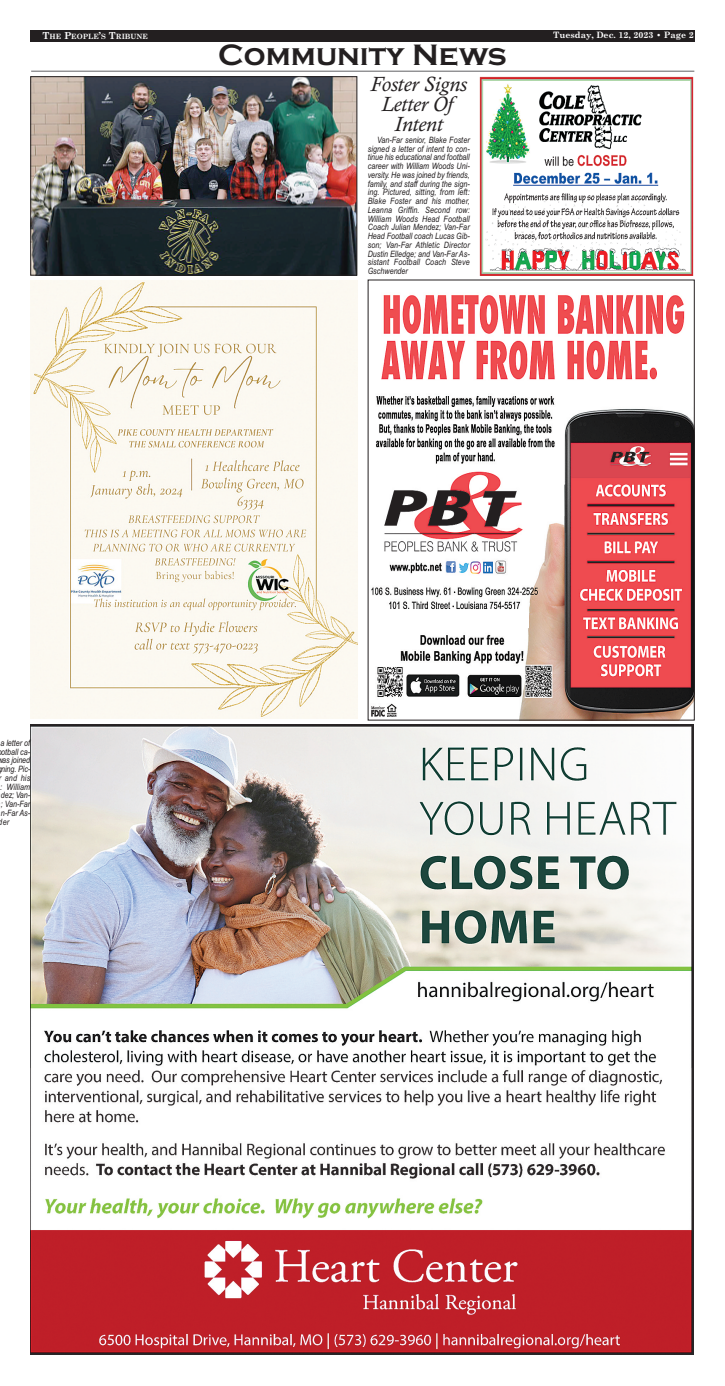
<style>
.page{position:relative;width:725px;height:1386px;background:#fff}
.page>*{position:absolute;margin:0;border:0;box-sizing:border-box;transform-origin:0 0}
.t1{font:700 30.62px "Copperplate Gothic";color:#231f20}
.t2{font:italic 21px/20.1px "Calisto";color:#231f20;text-align:center}
.t3{font:italic 8.75px/8.8px "Arial Narrow";color:#231f20;text-align:justify}
.t4{font:700 8.75px "Century Schoolbook";color:#fff}
.t5{font:700 7.17px "Century Schoolbook";color:#fff}
.s1{font-size:9.62px}
</style>
<div class="page">
<div style="left:30px;top:30px;width:664px;height:11px;background:#231f20"></div>
<hr style="left:31px;top:71px;width:663px;height:1px;background:#616164">
<img style="left:30px;top:724px;width:663px;height:630px">
<img style="left:371px;top:295px;width:321px;height:424px">
<div style="left:367px;top:280px;width:327px;height:441px;border:1px solid #231f20"></div>
<div style="left:374px;top:612px;width:155px;height:16px;background:#fff"></div>
<img style="left:30px;top:280px;width:327px;height:438px">
<img style="left:32px;top:78px;width:323px;height:196px">
<div style="left:30px;top:76px;width:327px;height:200px;border:1px solid #231f20"></div>
<img style="left:479px;top:76px;width:214px;height:199px">
<p class="t5" style="left:42px;top:32px;width:107px"><span class="s1">T</span>HE <span class="s1">P</span>EOPLE<span class="s1">’</span>S <span class="s1">T</span>RIBUNE</p>
<p class="t4" style="left:553px;top:29px;width:142px">Tuesday, Dec. 12, 2023 • Page 2</p>
<h1 class="t1" style="left:218px;top:36px;width:290px">Community News</h1>
<h2 class="t2" style="left:370px;top:74px;width:98px">Foster Signs<br>Letter Of<br>Intent</h2>
<p class="t3" style="left:367px;top:135px;width:103px;text-indent:9px">Van-Far senior, Blake Foster signed a letter of intent to con&shy;tinue his educational and football career with William Woods Uni&shy;versity. He was joined by friends, family, and staff during the sign&shy;ing. Pictured, sitting, from left:<br>Blake Foster and his mother, Leanna Griffin. Second row:<br>William Woods Head Football Coach Julian Mendez; Van-Far Head Football coach Lucas Gib&shy;son; Van-Far Athletic Director Dustin Elledge; and Van-Far As&shy;sistant Football Coach Steve Gschwender</p>
<p class="t3" style="left:0;top:738px;width:31px">a letter of</p>
<p class="t3" style="left:1px;top:747px;width:30px">otball ca-</p>
<p class="t3" style="left:-3px;top:756px;width:35px">was joined</p>
<p class="t3" style="left:1px;top:765px;width:30px">ning. Pic-</p>
<p class="t3" style="left:-1px;top:773px;width:33px">r and his</p>
<p class="t3" style="left:0;top:782px;width:32px">: William</p>
<p class="t3" style="left:1px;top:791px;width:30px">dez; Van-</p>
<p class="t3" style="left:1px;top:800px;width:31px">; Van-Far</p>
<p class="t3" style="left:1px;top:808px;width:31px">n-Far As-</p>
<p class="t3" style="left:-1px;top:817px;width:12px">der</p>
</div>
